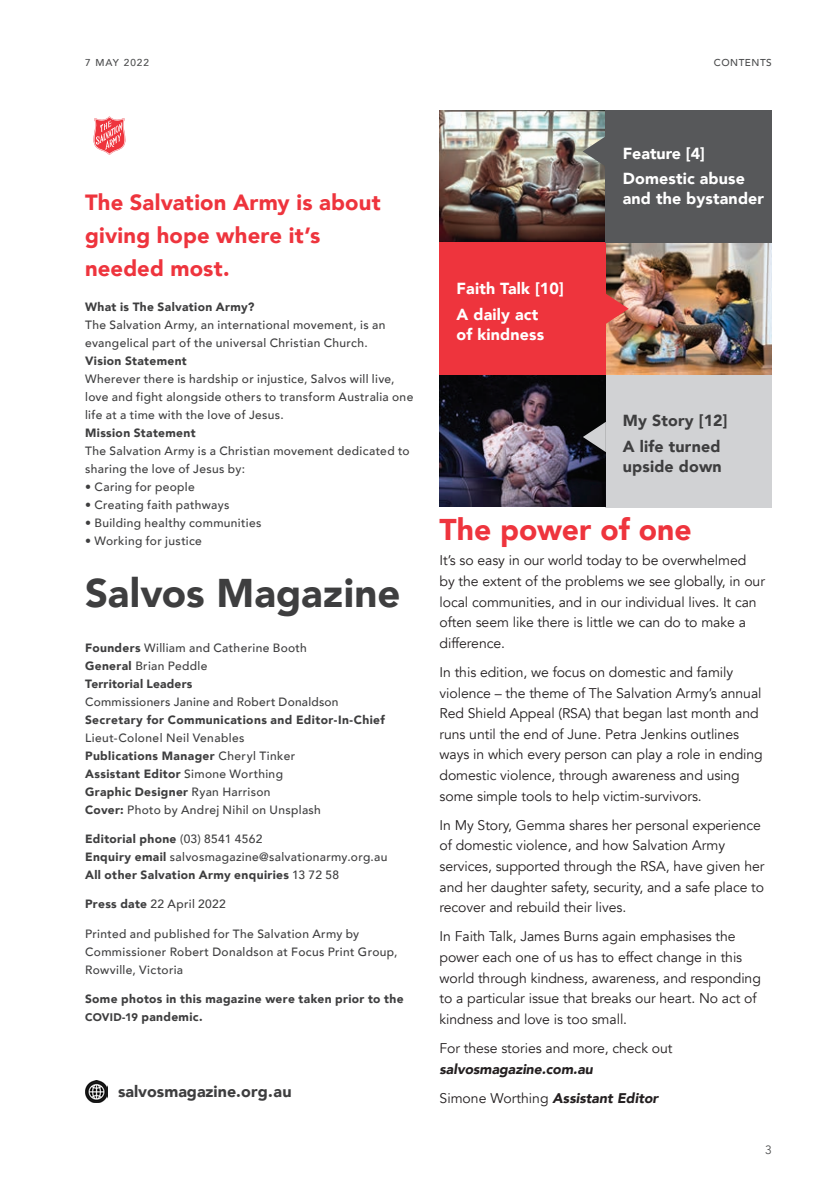
<style>
.page{position:relative;width:840px;height:1191px;background:#fff}
.page>*{position:absolute;margin:0;border:0;box-sizing:border-box;transform-origin:0 0}
.t1{font:900 40px "Avenir";color:#3e3e3f}
.Salvos_Header{font:900 30px "Avenir";color:#ee343d}
.Salvos_Header-2{font:900 22px/33px "Avenir";letter-spacing:.005em;color:#ee343d}
.Contents{font:900 16px/20px "Avenir";letter-spacing:.01em;color:#fff}
.Contents-2{font:900 16px/20px "Avenir";letter-spacing:.01em;color:#3e3e3f}
.Gotham_Book_Body_Tex{font:900 16px "Avenir";color:#3e3e3f}
.Editorial_text{font:14px/20.6px "Avenir";letter-spacing:-.005em;color:#231f20}
.Editorial_text-2{font:italic 900 14px "Avenir";color:#231f20}
.Editorial_Details{font:500 12px/18px "Avenir";letter-spacing:.03em;color:#3e3e3f}
.Editorial_Details-2{font:900 12px/18px "Avenir";letter-spacing:.03em;color:#3e3e3f}
.t2{font:12px "Avenir";color:#4b4c4d}
.Page_name_-_Right{font:500 10px "Avenir";letter-spacing:.05em;color:#4b4c4d}
.s1{font-weight:900}
.s2{font-weight:500}
.s3{font-size:11px}
.s4{font-weight:900;font-style:italic}
.s5{font-weight:400;font-style:normal}
</style>
<div class="page">
<svg style="left:93px;top:117px;width:32px;height:38px"></svg>
<img style="left:85px;top:1080px;width:22px;height:22px">
<img style="left:605px;top:243px;width:166px;height:132px">
<div style="left:605px;top:375px;width:166px;height:132px;background:#d1d2d4"></div>
<img style="left:439px;top:375px;width:166px;height:132px">
<img style="left:439px;top:110px;width:166px;height:133px">
<div style="left:439px;top:243px;width:166px;height:132px;background:#ee343d"></div>
<div style="left:605px;top:110px;width:166px;height:133px;background:#57585a"></div>
<svg style="left:605px;top:293px;width:23px;height:31px"></svg>
<svg style="left:582px;top:422px;width:23px;height:30px"></svg>
<svg style="left:582px;top:136px;width:23px;height:31px"></svg>
<p class="Page_name_-_Right" style="left:85px;top:54px;width:65px">7 May 2022</p>
<p class="Page_name_-_Right" style="left:713px;top:54px;width:59px">CONTENTS</p>
<p class="Salvos_Header-2" style="left:85px;top:185px;width:297px">The Salvation Army is about giving hope where it’s needed most.</p>
<p class="Editorial_Details-2" style="left:85px;top:297px;width:171px">What is The Salvation Army?</p>
<p class="Editorial_Details" style="left:85px;top:315px;width:301px">The Salvation Army, an international movement, is an evangelical part of the universal Christian Church.</p>
<p class="Editorial_Details-2" style="left:85px;top:351px;width:103px">Vision Statement</p>
<p class="Editorial_Details" style="left:85px;top:369px;width:329px">Wherever there is hardship or injustice, Salvos will live, love and fight alongside others to transform Australia one life at a time with the love of Jesus.</p>
<p class="Editorial_Details-2" style="left:85px;top:423px;width:112px">Mission Statement</p>
<p class="Editorial_Details" style="left:85px;top:441px;width:326px">The Salvation Army is a Christian movement dedicated to sharing the love of Jesus by:</p>
<p class="Editorial_Details" style="left:85px;top:477px;width:111px">• Caring for people</p>
<p class="Editorial_Details" style="left:85px;top:495px;width:146px">• Creating faith pathways</p>
<p class="Editorial_Details" style="left:85px;top:513px;width:178px">• Building healthy communities</p>
<p class="Editorial_Details" style="left:85px;top:531px;width:118px">• Working for justice</p>
<p class="t1" style="left:85px;top:558px;width:316px">Salvos Magazine</p>
<p class="Editorial_Details" style="left:85px;top:638px;width:301px"><span class="s1">Founders</span> William and Catherine Booth<br><span class="s1">General</span> Brian Peddle<br><span class="s1">Territorial Leaders<br></span>Commissioners Janine and Robert Donaldson <span class="s1">Secretary for Communications and Editor-In-Chief </span>Lieut-Colonel Neil Venables<br><span class="s1">Publications Manager</span> Cheryl Tinker<br><span class="s1">Assistant Editor</span> Simone Worthing<br><span class="s1">Graphic Designer</span> Ryan Harrison<br><span class="s1">Cover:</span> Photo by Andrej Nihil on Unsplash</p>
<p class="Editorial_Details-2" style="left:85px;top:829px;width:304px">Editorial phone <span class="s2">(03) 8541 4562<br></span>Enquiry email <span class="s2">salvosmagazine@salvationarmy.org.au<br></span>All other Salvation Army enquiries <span class="s2">13 72 58</span></p>
<p class="Editorial_Details" style="left:85px;top:894px;width:142px"><span class="s1">Press date</span> 22 April 2022</p>
<p class="Editorial_Details" style="left:85px;top:924px;width:314px">Printed and published for The Salvation Army by<br>Commissioner Robert Donaldson at Focus Print Group,<br>Rowville, Victoria</p>
<p class="Editorial_Details-2" style="left:85px;top:989px;width:320px">Some photos in this magazine were taken prior to the<br><span class="s3">COVID-19</span> pandemic.</p>
<p class="Gotham_Book_Body_Tex" style="left:118px;top:1077px;width:175px">salvosmagazine.org.au</p>
<p class="Contents" style="left:456px;top:278px;width:109px">Faith Talk [10]</p>
<p class="Contents" style="left:456px;top:304px;width:89px">A daily act of kindness</p>
<p class="Contents" style="left:622px;top:143px;width:84px">Feature [4]</p>
<p class="Contents" style="left:622px;top:168px;width:143px">Domestic abuse and the bystander</p>
<p class="Contents-2" style="left:622px;top:410px;width:106px">My Story [12]</p>
<p class="Contents-2" style="left:622px;top:436px;width:100px">A life turned upside down</p>
<p class="Salvos_Header" style="left:439px;top:504px;width:253px">The power of one</p>
<p class="Editorial_text" style="left:439px;top:550px;width:327px">It’s so easy in our world today to be overwhelmed by the extent of the problems we see globally, in our local communities, and in our individual lives. It can often seem like there is little we can do to make a difference.</p>
<p class="Editorial_text" style="left:439px;top:662px;width:324px">In this edition, we focus on domestic and family violence – the theme of The Salvation Army’s annual Red Shield Appeal (RSA) that began last month and runs until the end of June. Petra Jenkins outlines ways in which every person can play a role in ending domestic violence, through awareness and using some simple tools to help victim-survivors.</p>
<p class="Editorial_text" style="left:439px;top:815px;width:326px">In My Story, Gemma shares her personal experience of domestic violence, and how Salvation Army services, supported through the RSA, have given her and her daughter safety, security, and a safe place to recover and rebuild their lives.</p>
<p class="Editorial_text" style="left:439px;top:926px;width:323px">In Faith Talk, James Burns again emphasises the power each one of us has to effect change in this world through kindness, awareness, and responding to a particular issue that breaks our heart. No act of kindness and love is too small.</p>
<p class="Editorial_text" style="left:439px;top:1038px;width:234px">For these stories and more, check out <span class="s4">salvosmagazine.com.au</span></p>
<p class="Editorial_text-2" style="left:439px;top:1086px;width:220px"><span class="s5">Simone Worthing</span> Assistant Editor</p>
<p class="t2" style="left:764px;top:1142px;width:8px">3</p>
</div>
